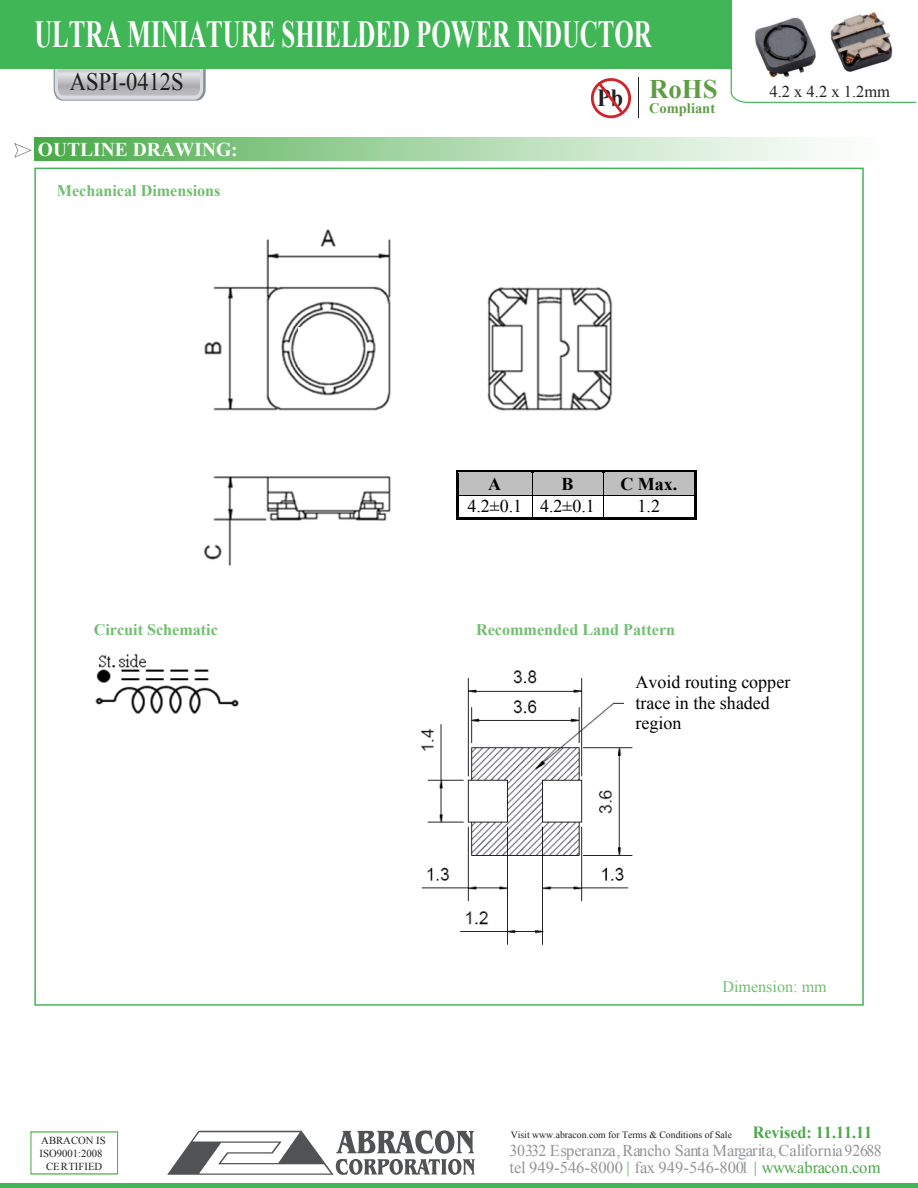
<style>
.page{position:relative;width:918px;height:1188px;background:#fff}
.page>*{position:absolute;margin:0;border:0;box-sizing:border-box;transform-origin:0 0}
.t1{font:700 38.25px "Times New Roman";color:#fff;scale:.65 1}
.t2{font:700 26.85px "Times New Roman";color:#5f9d43}
.t3{font:25.05px "Times New Roman";color:#1f1c1d;scale:.9 1}
.t4{font:700 19.5px "Times New Roman";color:#fff}
.t5{font:18px/20.7px "Times New Roman";color:#000}
.t6{font:700 18px "Times New Roman";color:#000}
.t7{font:16.5px/17.2px "Times New Roman";letter-spacing:-.005em;color:#929497;scale:.96 1}
.t8{font:16.5px "Times New Roman";color:#221f1f}
.t9{font:700 16.2px "Times New Roman";color:#71be71}
.t10{font:16.2px "Times New Roman";color:#71be71}
.t11{font:700 14.55px "Times New Roman";color:#5f9d43}
.t12{font:10.65px/13px "Times New Roman";color:#221f1f;text-align:center}
.t13{font:9.75px "Times New Roman";color:#1f1c1d}
.s1{font-weight:700;font-size:16.95px;color:#49a848}
.s2{color:#49a848}
</style>
<div class="page">
<div style="left:35px;top:138px;width:869px;height:22px;background:linear-gradient(to right,#4fad4f,#fff)"></div>
<svg style="left:14px;top:143px;width:18px;height:15px"></svg>
<svg style="left:54px;top:68px;width:152px;height:33px;background:#c0c5c6"></svg>
<div style="left:0;top:0;width:731px;height:68px;background:#41b657"></div>
<svg style="left:731px;top:0;width:185px;height:103px"></svg>
<svg style="left:591px;top:78px;width:40px;height:40px"></svg>
<hr style="left:638px;top:77px;width:1px;height:41px;background:#221f1f">
<svg style="left:167px;top:1130px;width:308px;height:45px"></svg>
<svg style="left:30px;top:1131px;width:88px;height:44px"></svg>
<img style="left:752px;top:11px;width:143px;height:68px">
<img style="left:95px;top:654px;width:144px;height:60px">
<img style="left:421px;top:670px;width:212px;height:275px">
<div style="left:625px;top:666px;width:194px;height:73px;background:#fff"></div>
<hr style="left:0;top:1184px;width:918px;height:4px;background:#41b657">
<img style="left:204px;top:229px;width:413px;height:337px">
<div style="left:459px;top:474px;width:7px;height:20px;background:#bfbfbf"></div>
<div style="left:524px;top:474px;width:8px;height:20px;background:#bfbfbf"></div>
<hr style="left:459px;top:494px;width:73px;height:2px;background:#bfbfbf">
<div style="left:466px;top:474px;width:58px;height:20px;background:#bfbfbf"></div>
<div style="left:532px;top:474px;width:8px;height:20px;background:#bfbfbf"></div>
<div style="left:595px;top:474px;width:8px;height:20px;background:#bfbfbf"></div>
<hr style="left:532px;top:494px;width:71px;height:2px;background:#bfbfbf">
<div style="left:540px;top:474px;width:55px;height:20px;background:#bfbfbf"></div>
<div style="left:603px;top:474px;width:8px;height:20px;background:#bfbfbf"></div>
<div style="left:687px;top:474px;width:7px;height:20px;background:#bfbfbf"></div>
<hr style="left:603px;top:494px;width:91px;height:2px;background:#bfbfbf">
<div style="left:611px;top:474px;width:76px;height:20px;background:#bfbfbf"></div>
<hr style="left:459px;top:471px;width:73px;height:2px;background:#000">
<hr style="left:459px;top:473px;width:73px;height:1px;background:#bfbfbf">
<hr style="left:534px;top:471px;width:69px;height:2px;background:#000">
<hr style="left:534px;top:473px;width:69px;height:1px;background:#bfbfbf">
<hr style="left:605px;top:471px;width:89px;height:2px;background:#000">
<hr style="left:605px;top:473px;width:89px;height:1px;background:#bfbfbf">
<hr style="left:456px;top:473px;width:3px;height:23px;background:#000">
<hr style="left:694px;top:473px;width:2px;height:23px;background:#000">
<hr style="left:459px;top:496px;width:73px;height:1px;background:#000">
<hr style="left:533px;top:496px;width:70px;height:1px;background:#000">
<hr style="left:604px;top:496px;width:90px;height:1px;background:#000">
<hr style="left:456px;top:496px;width:3px;height:21px;background:#000">
<hr style="left:459px;top:517px;width:73px;height:2px;background:#000">
<svg style="left:532px;top:471px;width:2px;height:48px"></svg>
<hr style="left:534px;top:517px;width:69px;height:2px;background:#000">
<svg style="left:603px;top:471px;width:2px;height:48px"></svg>
<hr style="left:605px;top:517px;width:89px;height:2px;background:#000">
<hr style="left:694px;top:496px;width:2px;height:21px;background:#000">
<div style="left:299px;top:327px;width:52px;height:39px;background:#fff"></div>
<h1 class="t1" style="left:34px;top:8px;width:951px">ULTRA MINIATURE SHIELDED POWER INDUCTOR</h1>
<h3 class="t3" style="left:70px;top:65px;width:128px">ASPI-0412S</h3>
<h2 class="t2" style="left:649px;top:70px;width:70px">RoHS</h2>
<p class="t11" style="left:597px;top:98px;width:120px"><sup>Pb</sup> Compliant</p>
<p class="t4" style="left:38px;top:136px;width:201px">OUTLINE DRAWING:</p>
<p class="t9" style="left:57px;top:179px;width:165px">Mechanical Dimensions</p>
<p class="t8" style="left:770px;top:81px;width:122px">4.2 x 4.2 x 1.2mm</p>
<p class="t6" style="left:488px;top:472px;width:14px">A</p>
<p class="t6" style="left:561px;top:472px;width:14px">B</p>
<p class="t6" style="left:620px;top:472px;width:58px">C Max.</p>
<p class="t5" style="left:467px;top:495px;width:129px">4.2±0.1 4.2±0.1</p>
<p class="t5" style="left:638px;top:495px;width:24px">1.2</p>
<p class="t9" style="left:94px;top:619px;width:126px">Circuit Schematic</p>
<p class="t9" style="left:476px;top:619px;width:201px">Recommended Land Pattern</p>
<p class="t5" style="left:636px;top:671px;width:156px">Avoid routing copper trace in the shaded region</p>
<p class="t12" style="left:40px;top:1134px;width:68px">ABRACON IS<br>ISO9001:2008<br>CERTIFIED</p>
<p class="t10" style="left:722px;top:976px;width:106px">Dimension: mm</p>
<p class="t13" style="left:511px;top:1128px;width:363px">Visit www.abracon.com for Terms &amp; Conditions of Sale <span class="s1">Revised: 11.11.11</span></p>
<p class="t7" style="left:509px;top:1142px;width:389px">3033 2 E s p e ranza , Ran c ho San t a Mar g ari t a , Cali f or ni a 9268 8 te l 949-546-8000 <span class="s2">|</span> f ax 949-546-800 1 <span class="s2">| ww w . abra c on .c o m</span></p>
</div>
